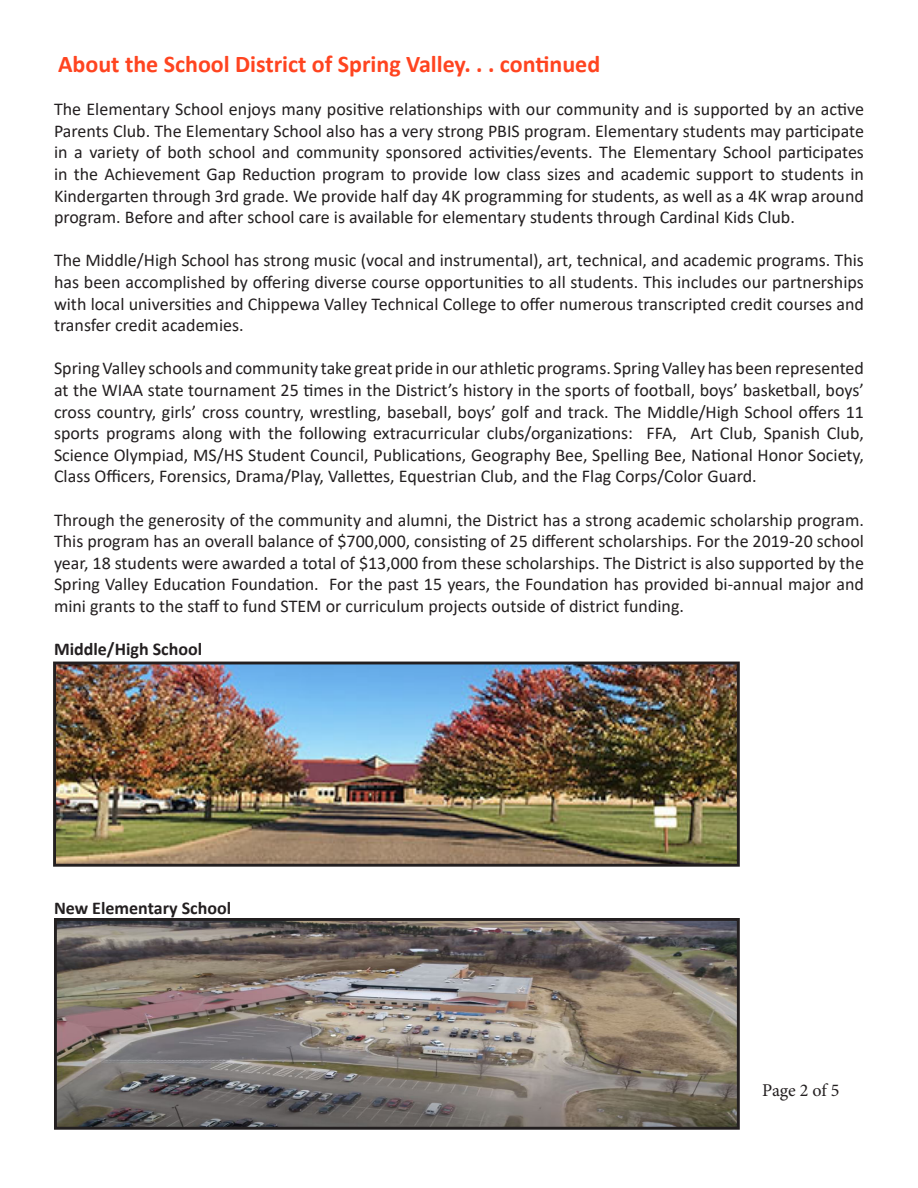
<style>
.page{position:relative;width:918px;height:1188px;background:#fff}
.page>*{position:absolute;margin:0;border:0;box-sizing:border-box;transform-origin:0 0}
.t1{font:700 24px "Calibri";color:#ff4420}
.t2{font:18px/21.6px "Calibri";color:#231f20;text-align:justify}
.t3{font:700 18px "Calibri";color:#231f20}
.t4{font:18px "Minion Pro";letter-spacing:-.01em;color:#231f20}
</style>
<div class="page">
<img style="left:58px;top:922px;width:678px;height:204px">
<div style="left:54px;top:918px;width:686px;height:212px;border:3px solid #231f20"></div>
<img style="left:57px;top:666px;width:679px;height:197px">
<div style="left:53px;top:662px;width:687px;height:205px;border:3px solid #231f20"></div>
<p class="t1" style="left:58px;top:47px;width:544px">About the School District of Spring Valley. . . continued</p>
<p class="t2" style="left:54px;top:98px;width:812px">The Elementary School enjoys many positive relationships with our community and is supported by an active Parents Club. The Elementary School also has a very strong PBIS program. Elementary students may participate in a variety of both school and community sponsored activities/events. The Elementary School participates in the Achievement Gap Reduction program to provide low class sizes and academic support to students in Kindergarten through 3rd grade. We provide half day 4K programming for students, as well as a 4K wrap around program. Before and after school care is available for elementary students through Cardinal Kids Club.</p>
<p class="t2" style="left:54px;top:249px;width:811px">The Middle/High School has strong music (vocal and instrumental), art, technical, and academic programs. This has been accomplished by offering diverse course opportunities to all students. This includes our partnerships with local universities and Chippewa Valley Technical College to offer numerous transcripted credit courses and transfer credit academies.</p>
<p class="t2" style="left:54px;top:357px;width:812px">Spring Valley schools and community take great pride in our athletic programs. Spring Valley has been represented at the WIAA state tournament 25 times in the District’s history in the sports of football, boys’ basketball, boys’ cross country, girls’ cross country, wrestling, baseball, boys’ golf and track. The Middle/High School offers 11 sports programs along with the following extracurricular clubs/organizations: FFA, Art Club, Spanish Club, Science Olympiad, MS/HS Student Council, Publications, Geography Bee, Spelling Bee, National Honor Society, Class Officers, Forensics, Drama/Play, Vallettes, Equestrian Club, and the Flag Corps/Color Guard.</p>
<p class="t2" style="left:54px;top:508px;width:812px">Through the generosity of the community and alumni, the District has a strong academic scholarship program.<br>This program has an overall balance of $700,000, consisting of 25 different scholarships. For the 2019-20 school year, 18 students were awarded a total of $13,000 from these scholarships. The District is also supported by the Spring Valley Education Foundation. For the past 15 years, the Foundation has provided bi-annual major and mini grants to the staff to fund STEM or curriculum projects outside of district funding.</p>
<p class="t3" style="left:54px;top:636px;width:150px">Middle/High School</p>
<p class="t3" style="left:54px;top:896px;width:179px">New Elementary School</p>
<p class="t4" style="left:762px;top:1078px;width:79px">Page 2 of 5</p>
</div>
